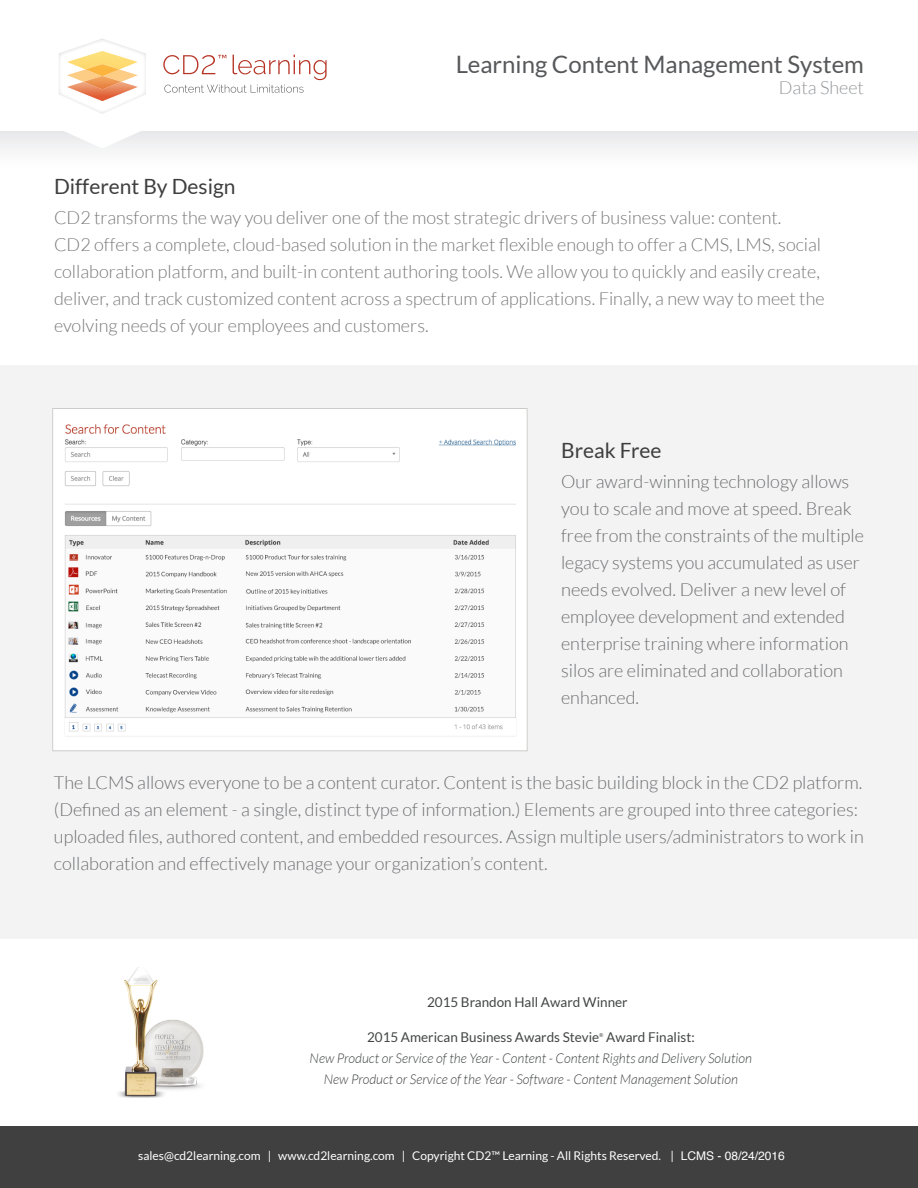
<style>
.page{position:relative;width:918px;height:1188px;background:#fff}
.page>*{position:absolute;margin:0;border:0;box-sizing:border-box;transform-origin:0 0}
.t1{font:24px "Lato";color:#57585a}
.t2{font:21px "Lato";color:#3e3e3f}
.t3{font:300 18px/27px "Lato";color:#6c6d70}
.t4{font:300 18px/27px "Lato";color:#777877}
.t5{font:300 18px "Lato";color:#939598}
.t6{font:italic 300 13.5px/20.7px "Lato";color:#434545;text-align:center}
.t7{font:13.5px "Lato";color:#434545}
.t8{font:12px "Lato";color:#fff}
.t9{font:5.4px "Lato";color:#434545}
.s1{font-family:"Helvetica"}
</style>
<div class="page">
<div style="left:0;top:132px;width:918px;height:38px;background:#f5f5f6"></div>
<img style="left:67px;top:51px;width:71px;height:50px">
<img style="left:85px;top:64px;width:34px;height:12px">
<img style="left:84px;top:76px;width:37px;height:13px">
<svg style="left:163px;top:55px;width:164px;height:38px"></svg>
<svg style="left:59px;top:131px;width:87px;height:6px"></svg>
<div style="left:0;top:1126px;width:918px;height:62px;background:#404041"></div>
<div style="left:0;top:365px;width:918px;height:574px;background:#f3f3f3"></div>
<img style="left:54px;top:410px;width:471px;height:336px">
<img style="left:182px;top:1021px;width:22px;height:69px">
<img style="left:118px;top:967px;width:64px;height:131px">
<h1 class="t1" style="left:456px;top:51px;width:410px">Learning Content Management System</h1>
<p class="t5" style="left:779px;top:78px;width:86px">Data Sheet</p>
<p class="t2" style="left:54px;top:174px;width:183px">Different By Design</p>
<p class="t4" style="left:54px;top:204px;width:772px">CD2 transforms the way you deliver one of the most strategic drivers of business value: content.<br>CD2 offers a complete, cloud-based solution in the market flexible enough to offer a CMS, LMS, social collaboration platform, and built-in content authoring tools. We allow you to quickly and easily create, deliver, and track customized content across a spectrum of applications. Finally, a new way to meet the evolving needs of your employees and customers.</p>
<p class="t2" style="left:561px;top:438px;width:102px">Break Free</p>
<p class="t3" style="left:561px;top:468px;width:304px">Our award-winning technology allows you to scale and move at speed. Break free from the constraints of the multiple legacy systems you accumulated as user needs evolved. Deliver a new level of employee development and extended enterprise training where information silos are eliminated and collaboration enhanced.</p>
<p class="t3" style="left:54px;top:769px;width:811px">The LCMS allows everyone to be a content curator. Content is the basic building block in the CD2 platform. (Defined as an element - a single, distinct type of information.) Elements are grouped into three categories: uploaded files, authored content, and embedded resources. Assign multiple users/administrators to work in collaboration and effectively manage your organization’s content.</p>
<p class="t7" style="left:427px;top:994px;width:202px">2015 Brandon Hall Award Winner</p>
<p class="t7" style="left:367px;top:1030px;width:234px">2015 American Business Awards Stevie</p>
<p class="t9" style="left:599px;top:1032px;width:6px">®</p>
<p class="t7" style="left:606px;top:1030px;width:90px">Award Finalist:</p>
<p class="t6" style="left:310px;top:1048px;width:444px">New Product or Service of the Year - Content - Content Rights and Delivery Solution<br>New Product or Service of the Year - Software - Content Management Solution</p>
<p class="t8" style="left:138px;top:1149px;width:648px">sales@cd2learning.com | www.cd2learning.com | Copyright CD2™ Learning - All Rights Reserved. | <span class="s1">LCMS - 08/24/2016</span></p>
</div>
